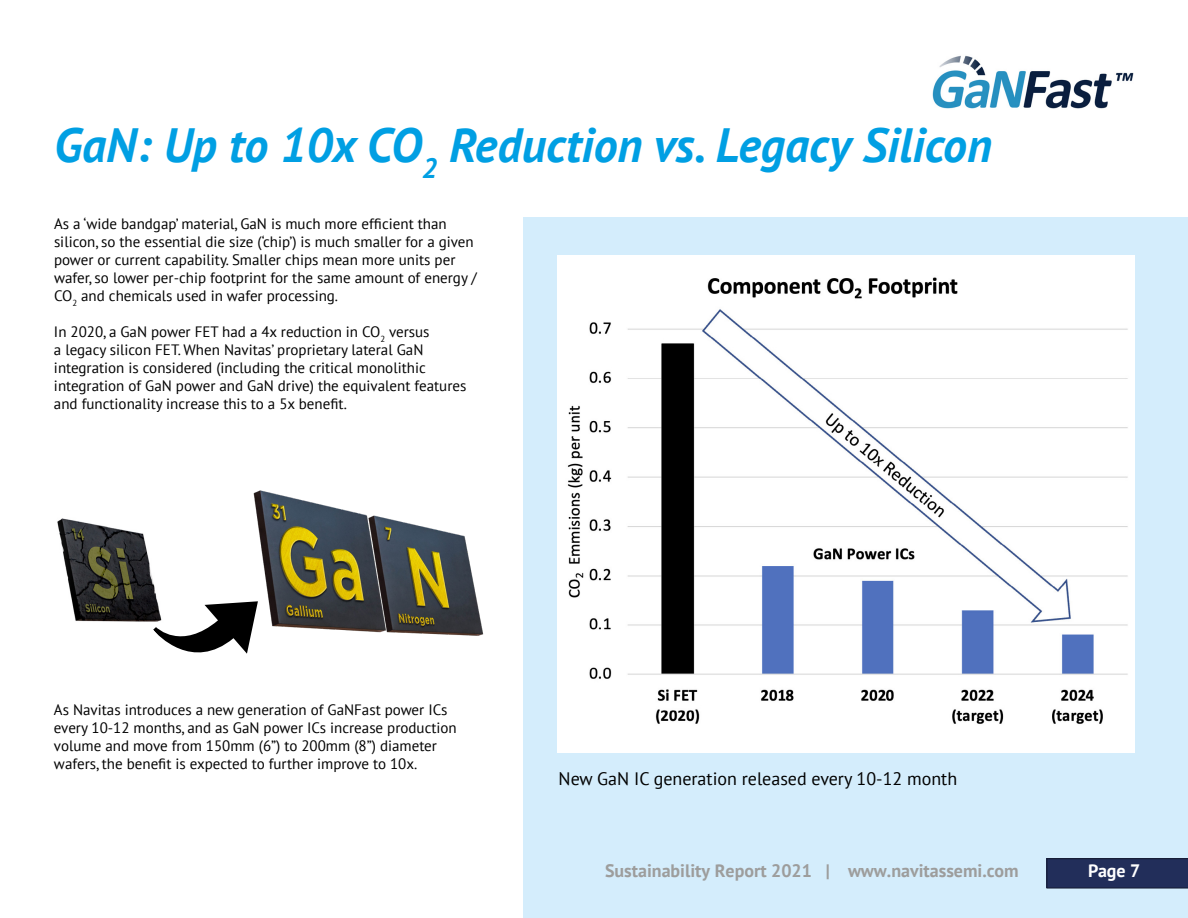
<style>
.page{position:relative;width:1188px;height:918px;background:#fff}
.page>*{position:absolute;margin:0;border:0;box-sizing:border-box;transform-origin:0 0}
.t1{font:italic 700 48px "PT Sans";color:#009fe3}
.t2{font:700 18px "PT Sans";color:#9d9d9c}
.t3{font:700 18px "PT Sans";color:#575756}
.t4{font:18px "PT Sans";color:#000}
.t5{font:700 18px "PT Sans";color:#fff}
.t6{font:15px/18px "PT Sans";color:#000}
</style>
<div class="page">
<img style="left:932px;top:55px;width:202px;height:54px">
<div style="left:523px;top:218px;width:665px;height:700px;background:#d4edfc"></div>
<svg style="left:1046px;top:858px;width:142px;height:31px;background:#232f59"></svg>
<img style="left:558px;top:256px;width:576px;height:496px">
<img style="left:57px;top:518px;width:101px;height:104px">
<img style="left:253px;top:490px;width:231px;height:146px">
<svg style="left:153px;top:601px;width:105px;height:53px"></svg>
<h1 class="t1" style="left:54px;top:113px;width:940px">GaN: Up to 10x CO<sub>2</sub> Reduction vs. Legacy Silicon</h1>
<p class="t6" style="left:54px;top:215px;width:424px">As a ‘wide bandgap’ material, GaN is much more efficient than silicon, so the essential die size (‘chip’) is much smaller for a given power or current capability. Smaller chips mean more units per wafer, so lower per-chip footprint for the same amount of energy / CO<sub>2</sub> and chemicals used in wafer processing.</p>
<p class="t6" style="left:54px;top:323px;width:414px">In 2020, a GaN power FET had a 4x reduction in CO<sub>2</sub> versus<br>a legacy silicon FET. When Navitas’ proprietary lateral GaN integration is considered (including the critical monolithic integration of GaN power and GaN drive) the equivalent features and functionality increase this to a 5x benefit.</p>
<p class="t6" style="left:54px;top:701px;width:404px">As Navitas introduces a new generation of GaNFast power ICs every 10-12 months, and as GaN power ICs increase production volume and move from 150mm (6”) to 200mm (8”) diameter wafers, the benefit is expected to further improve to 10x.</p>
<p class="t4" style="left:559px;top:767px;width:400px">New GaN IC generation released every 10-12 month</p>
<p class="t2" style="left:605px;top:859px;width:415px">Sustainability Report 2021 | www.navitassemi.com</p>
<p class="t5" style="left:1088px;top:859px;width:54px">Page 7</p>
<p class="t3" style="left:599px;top:859px;width:415px">Sustainability Report 2021 | www.navitas emi.com</p>
<p class="t5" style="left:1083px;top:859px;width:54px">Page 7</p>
</div>
